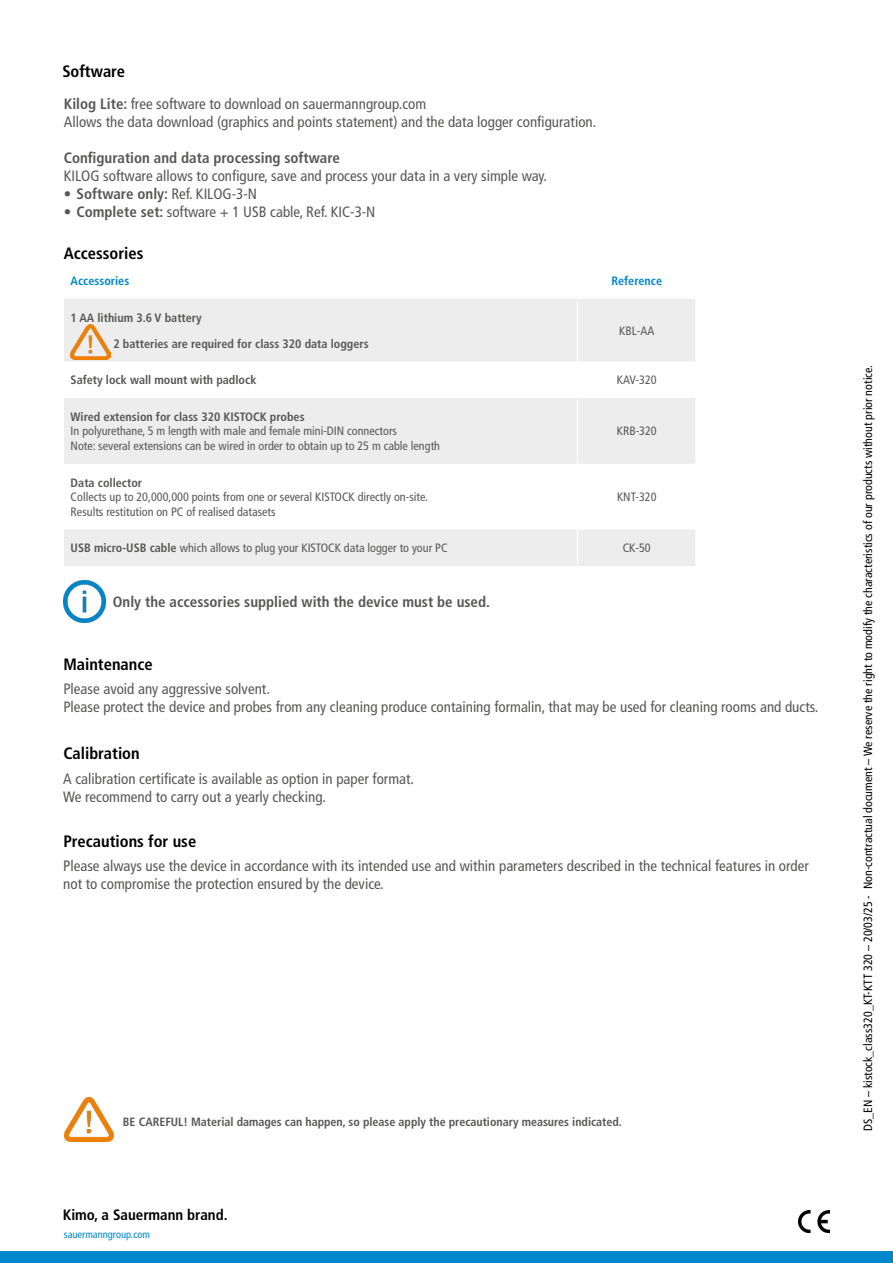
<style>
.page{position:relative;width:893px;height:1263px;background:#fff}
.page>*{position:absolute;margin:0;border:0;box-sizing:border-box;transform-origin:0 0}
.t1{font:700 condensed 16.5px "Frutiger LT Std";color:#000}
.t2{font:condensed 15px/18px "Frutiger LT Std";color:#575756}
.t3{font:700 condensed 15px "Frutiger LT Std";color:#575756}
.t4{font:700 condensed 15px "Frutiger LT Std";color:#000}
.t5{font:condensed 12.15px/14.5px "Frutiger LT Std";color:#575756}
.t6{font:700 condensed 12.15px/25.8px "Frutiger LT Std";color:#575756}
.t7{font:700 condensed 12.15px "Frutiger LT Std";color:#0086ca}
.t8{font:condensed 12px "Frutiger LT Std";color:#000}
.t9{font:700 condensed 12px "Frutiger LT Std";color:#575756}
.t10{font:condensed 10.5px "Frutiger LT Std";color:#0086ca}
.s1{font-weight:700}
.s2{font-weight:400}
</style>
<div class="page">
<img style="left:798px;top:1210px;width:32px;height:23px">
<svg style="left:64px;top:299px;width:631px;height:267px;fill:#ededed"></svg>
<hr style="left:577px;top:299px;width:1px;height:62px;background:#fff">
<hr style="left:577px;top:361px;width:1px;height:37px;background:#fff">
<hr style="left:577px;top:398px;width:1px;height:66px;background:#fff">
<hr style="left:577px;top:464px;width:1px;height:65px;background:#fff">
<hr style="left:577px;top:529px;width:1px;height:37px;background:#fff">
<img style="left:71px;top:324px;width:39px;height:35px">
<img style="left:63px;top:580px;width:43px;height:43px">
<img style="left:65px;top:1098px;width:49px;height:43px">
<div style="left:0;top:1251px;width:893px;height:12px;background:#0086ca"></div>
<p class="t1" style="left:62px;top:62px;width:64px">Software</p>
<p class="t2" style="left:64px;top:95px;width:534px"><span class="s1">Kilog Lite:</span> free software to download on sauermanngroup.com<br>Allows the data download (graphics and points statement) and the data logger configuration.</p>
<p class="t3" style="left:64px;top:149px;width:278px">Configuration and data processing software</p>
<p class="t2" style="left:64px;top:167px;width:485px">KILOG software allows to configure, save and process your data in a very simple way.</p>
<p class="t3" style="left:64px;top:185px;width:195px">• Software only: <span class="s2">Ref. KILOG-3-N</span></p>
<p class="t2" style="left:64px;top:203px;width:313px"><span class="s1">• Complete set:</span> software + 1 USB cable, Ref. KIC-3-N</p>
<p class="t1" style="left:64px;top:243px;width:81px">Accessories</p>
<p class="t7" style="left:71px;top:274px;width:60px">Accessories</p>
<p class="t7" style="left:611px;top:274px;width:52px">Reference</p>
<p class="t6" style="left:113px;top:305px;width:257px;text-indent:-43px">1 AA lithium 3.6 V battery<br>2 batteries are required for class 320 data loggers</p>
<p class="t5" style="left:619px;top:323px;width:37px">KBL-AA</p>
<p class="t6" style="left:71px;top:367px;width:187px">Safety lock wall mount with padlock</p>
<p class="t5" style="left:617px;top:373px;width:41px">KAV-320</p>
<p class="t6" style="left:71px;top:404px;width:235px">Wired extension for class 320 KISTOCK probes</p>
<p class="t5" style="left:71px;top:424px;width:371px">In polyurethane, 5 m length with male and female mini-DIN connectors<br>Note: several extensions can be wired in order to obtain up to 25 m cable length</p>
<p class="t5" style="left:617px;top:424px;width:41px">KRB-320</p>
<p class="t6" style="left:71px;top:469px;width:73px">Data collector</p>
<p class="t5" style="left:71px;top:490px;width:359px">Collects up to 20,000,000 points from one or several KISTOCK directly on-site.<br>Results restitution on PC of realised datasets</p>
<p class="t5" style="left:617px;top:490px;width:41px">KNT-320</p>
<p class="t5" style="left:71px;top:541px;width:378px"><span class="s1">USB micro-USB cable</span> which allows to plug your KISTOCK data logger to your PC</p>
<p class="t5" style="left:623px;top:541px;width:30px">CK-50</p>
<p class="t3" style="left:113px;top:592px;width:379px">Only the accessories supplied with the device must be used.</p>
<p class="t1" style="left:63px;top:655px;width:91px">Maintenance</p>
<p class="t2" style="left:63px;top:680px;width:756px">Please avoid any aggressive solvent.<br>Please protect the device and probes from any cleaning produce containing formalin, that may be used for cleaning rooms and ducts.</p>
<p class="t1" style="left:63px;top:743px;width:78px">Calibration</p>
<p class="t2" style="left:63px;top:770px;width:352px">A calibration certificate is available as option in paper format.<br>We recommend to carry out a yearly checking.</p>
<p class="t1" style="left:63px;top:832px;width:134px">Precautions for use</p>
<p class="t2" style="left:63px;top:856px;width:747px">Please always use the device in accordance with its intended use and within parameters described in the technical features in order not to compromise the protection ensured by the device.</p>
<p class="t9" style="left:123px;top:1115px;width:501px">BE CAREFUL! Material damages can happen, so please apply the precautionary measures indicated.</p>
<p class="t4" style="left:63px;top:1206px;width:166px">Kimo, a Sauermann brand.</p>
<p class="t10" style="left:64px;top:1229px;width:88px">sauermanngroup.com</p>
<p class="t8" style="left:861px;top:1131px;width:767px;rotate:-90deg">DS_EN – kistock_class320_KT-KTT 320 – 20/03/25 - Non-contractual document – We reserve the right to modify the characteristics of our products without prior notice.</p>
</div>
